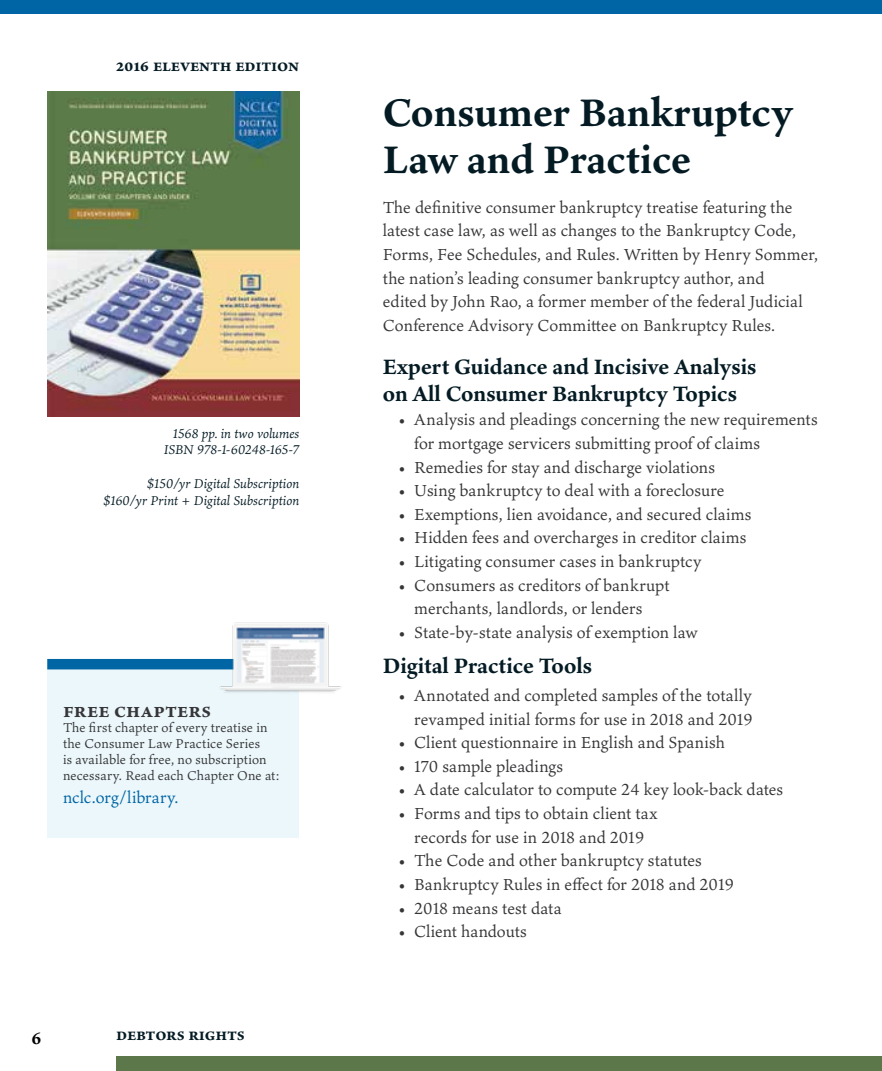
<style>
.page{position:relative;width:882px;height:1071px;background:#fff}
.page>*{position:absolute;margin:0;border:0;box-sizing:border-box;transform-origin:0 0}
.t1{font:700 42px/47.2px "Ten Oldstyle";letter-spacing:.005em;color:#041b24}
.t2{font:700 22.75px/27.3px "Ten Oldstyle";letter-spacing:.005em;color:#041b24}
.t3{font:700 21px "Ten Oldstyle";letter-spacing:.03em;color:#363639}
.t4{font:17.5px/23.6px "Ten Oldstyle";color:#363639}
.t5{font:700 17.5px "Ten Oldstyle";letter-spacing:-.01em;color:#041b24}
.t6{font:17.5px "Ten Oldstyle";color:#0065a4}
.t7{font:700 17.5px "Ten Oldstyle";color:#000}
.t8{font:14px/15.8px "Ten Oldstyle";letter-spacing:.015em;color:#363639}
.t9{font:italic 14px/16.8px "Ten Oldstyle";color:#041b24;text-align:right}
</style>
<div class="page">
<div style="left:0;top:0;width:882px;height:14px;background:#0065a4"></div>
<img style="left:47px;top:91px;width:252px;height:326px">
<div style="left:116px;top:1056px;width:766px;height:15px;background:#5c774a"></div>
<div style="left:47px;top:669px;width:252px;height:169px;background:#ebf7fb"></div>
<div style="left:47px;top:659px;width:252px;height:10px;background:#0065a4"></div>
<img style="left:203px;top:622px;width:138px;height:71px">
<p class="t5" style="left:116px;top:53px;width:184px">2016 eleventh Edition</p>
<p class="t9" style="left:164px;top:424px;width:137px">1568 pp. in two volumes<br>ISBN 978-1-60248-165-7</p>
<p class="t9" style="left:104px;top:475px;width:197px">$150/yr Digital Subscription $160/yr Print + Digital Subscription</p>
<p class="t3" style="left:63px;top:695px;width:150px">Free chapters</p>
<p class="t8" style="left:63px;top:720px;width:218px">The first chapter of every treatise in the Consumer Law Practice Series<br>is available for free, no subscription necessary. Read each Chapter One at:</p>
<p class="t6" style="left:63px;top:785px;width:117px">nclc.org/library.</p>
<p class="t7" style="left:32px;top:1025px;width:11px">6</p>
<p class="t5" style="left:116px;top:1021px;width:130px">debtors rights</p>
<h1 class="t1" style="left:383px;top:87px;width:413px">Consumer Bankruptcy<br>Law and Practice</h1>
<p class="t4" style="left:383px;top:195px;width:437px">The definitive consumer bankruptcy treatise featuring the latest case law, as well as changes to the Bankruptcy Code, Forms, Fee Schedules, and Rules. Written by Henry Sommer, the nation’s leading consumer bankruptcy author, and<br>edited by John Rao, a former member of the federal Judicial Conference Advisory Committee on Bankruptcy Rules.</p>
<h2 class="t2" style="left:383px;top:352px;width:375px">Expert Guidance and Incisive Analysis on All Consumer Bankruptcy Topics</h2>
<p class="t4" style="left:414px;top:407px;width:405px;text-indent:-16px">• Analysis and pleadings concerning the new requirements for mortgage servicers submitting proof of claims</p>
<p class="t4" style="left:399px;top:455px;width:318px">• Remedies for stay and discharge violations</p>
<p class="t4" style="left:399px;top:478px;width:328px">• Using bankruptcy to deal with a foreclosure</p>
<p class="t4" style="left:399px;top:502px;width:354px">• Exemptions, lien avoidance, and secured claims</p>
<p class="t4" style="left:399px;top:525px;width:350px">• Hidden fees and overcharges in creditor claims</p>
<p class="t4" style="left:399px;top:549px;width:305px">• Litigating consumer cases in bankruptcy</p>
<p class="t4" style="left:414px;top:573px;width:257px;text-indent:-16px">• Consumers as creditors of bankrupt merchants, landlords, or lenders</p>
<p class="t4" style="left:399px;top:620px;width:301px">• State-by-state analysis of exemption law</p>
<h2 class="t2" style="left:383px;top:651px;width:211px">Digital Practice Tools</h2>
<p class="t4" style="left:399px;top:683px;width:356px;text-align:right">• Annotated and completed samples of the totally revamped initial forms for use in 2018 and 2019</p>
<p class="t4" style="left:399px;top:730px;width:328px">• Client questionnaire in English and Spanish</p>
<p class="t4" style="left:399px;top:754px;width:166px">• 170 sample pleadings</p>
<p class="t4" style="left:399px;top:777px;width:386px">• A date calculator to compute 24 key look-back dates</p>
<p class="t4" style="left:399px;top:801px;width:260px;text-align:center">• Forms and tips to obtain client tax records for use in 2018 and 2019</p>
<p class="t4" style="left:399px;top:848px;width:305px">• The Code and other bankruptcy statutes</p>
<p class="t4" style="left:399px;top:872px;width:337px">• Bankruptcy Rules in effect for 2018 and 2019</p>
<p class="t4" style="left:399px;top:896px;width:165px">• 2018 means test data</p>
<p class="t4" style="left:399px;top:919px;width:130px">• Client handouts</p>
</div>
